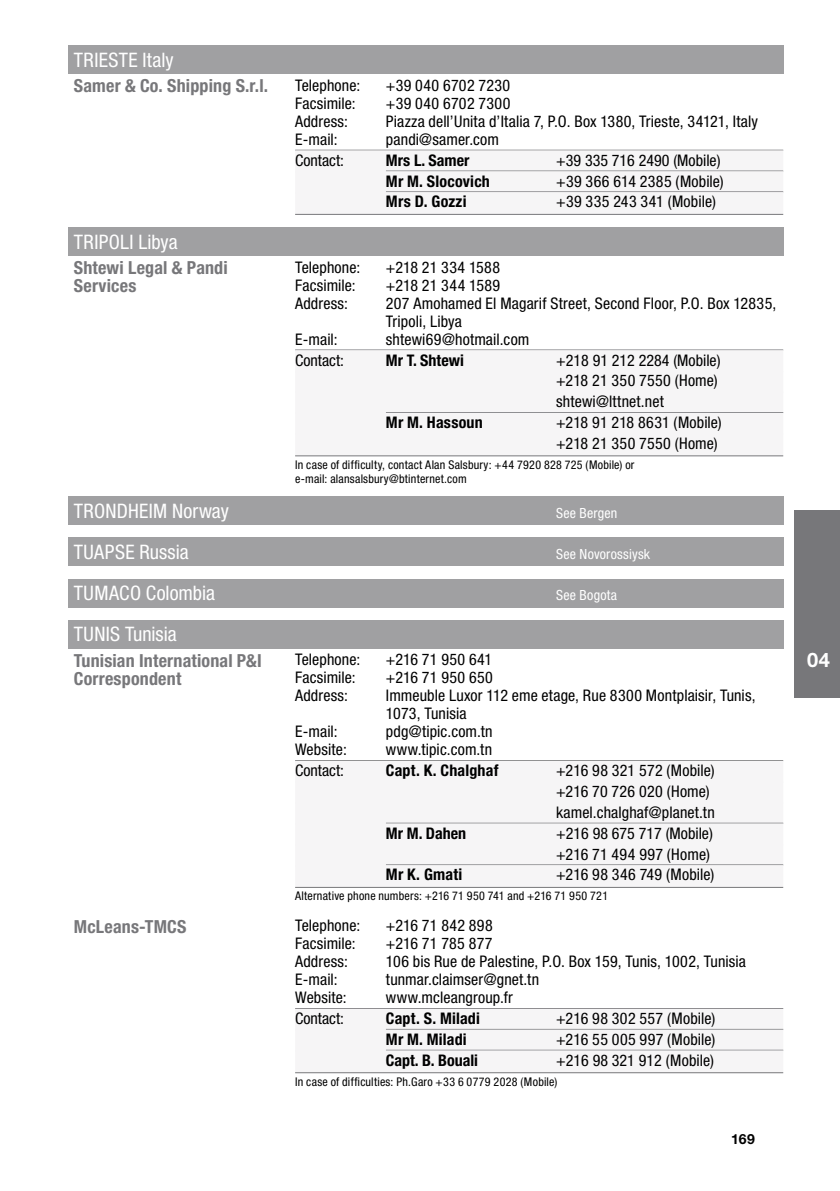
<style>
.page{position:relative;width:840px;height:1191px;background:#fff}
.page>*{position:absolute;margin:0;border:0;box-sizing:border-box;transform-origin:0 0}
.t1{font:condensed 20px "Helvetica Neue LT Std";letter-spacing:.015em;color:#fff}
.t2{font:700 20px "Helvetica Neue LT Std";color:#fff}
.t3{font:700 condensed 18px/18px "Helvetica Neue LT Std";letter-spacing:.01em;color:#77777a}
.t4{font:condensed 16px/20.8px "Helvetica Neue LT Std";letter-spacing:.01em;color:#000}
.t5{font:700 condensed 16px "Helvetica Neue LT Std";letter-spacing:.01em;color:#000}
.t6{font:condensed 14px "Helvetica Neue LT Std";letter-spacing:.015em;color:#fff}
.t7{font:700 14px "Helvetica Neue LT Std";color:#000}
.t8{font:condensed 12px/14px "Helvetica Neue LT Std";letter-spacing:.02em;color:#000}
</style>
<div class="page">
<div style="left:68px;top:45px;width:714px;height:29px;background:#a0a0a2"></div>
<div style="left:295px;top:150px;width:487px;height:22px;background:#f6f5f6"></div>
<div style="left:295px;top:171px;width:487px;height:22px;background:#f6f5f6"></div>
<hr style="left:386px;top:191px;width:396px;height:1px;background:#77777a">
<div style="left:295px;top:192px;width:487px;height:22px;background:#f6f5f6"></div>
<hr style="left:295px;top:214px;width:487px;height:1px;background:#77777a">
<div style="left:68px;top:227px;width:714px;height:29px;background:#a0a0a2"></div>
<div style="left:295px;top:350px;width:487px;height:22px;background:#f6f5f6"></div>
<div style="left:295px;top:371px;width:487px;height:22px;background:#f6f5f6"></div>
<div style="left:295px;top:392px;width:487px;height:22px;background:#f6f5f6"></div>
<hr style="left:386px;top:412px;width:396px;height:1px;background:#77777a">
<div style="left:295px;top:413px;width:487px;height:22px;background:#f6f5f6"></div>
<div style="left:295px;top:433px;width:487px;height:22px;background:#f6f5f6"></div>
<hr style="left:295px;top:455px;width:487px;height:1px;background:#77777a">
<div style="left:68px;top:496px;width:714px;height:29px;background:#a0a0a2"></div>
<div style="left:68px;top:538px;width:714px;height:28px;background:#a0a0a2"></div>
<div style="left:68px;top:579px;width:714px;height:28px;background:#a0a0a2"></div>
<div style="left:68px;top:620px;width:714px;height:28px;background:#a0a0a2"></div>
<hr style="left:295px;top:760px;width:487px;height:1px;background:#77777a">
<div style="left:295px;top:761px;width:487px;height:22px;background:#f6f5f6"></div>
<div style="left:295px;top:782px;width:487px;height:22px;background:#f6f5f6"></div>
<div style="left:295px;top:802px;width:487px;height:22px;background:#f6f5f6"></div>
<div style="left:295px;top:823px;width:487px;height:22px;background:#f6f5f6"></div>
<div style="left:295px;top:844px;width:487px;height:22px;background:#f6f5f6"></div>
<hr style="left:386px;top:864px;width:396px;height:1px;background:#77777a">
<div style="left:295px;top:865px;width:487px;height:22px;background:#f6f5f6"></div>
<hr style="left:295px;top:887px;width:487px;height:1px;background:#77777a">
<div style="left:295px;top:1008px;width:487px;height:22px;background:#f6f5f6"></div>
<div style="left:295px;top:1029px;width:487px;height:22px;background:#f6f5f6"></div>
<hr style="left:386px;top:1049px;width:396px;height:1px;background:#77777a">
<div style="left:295px;top:1050px;width:487px;height:22px;background:#f6f5f6"></div>
<hr style="left:295px;top:1072px;width:487px;height:1px;background:#77777a">
<div style="left:794px;top:510px;width:45px;height:187px;background:#77777a"></div>
<p class="t1" style="left:74px;top:48px;width:101px">TRIESTE Italy</p>
<p class="t3" style="left:74px;top:77px;width:196px">Samer &amp; Co. Shipping S.r.l.</p>
<p class="t4" style="left:295px;top:75px;width:67px">Telephone:</p>
<p class="t4" style="left:386px;top:75px;width:126px">+39 040 6702 7230</p>
<p class="t4" style="left:295px;top:93px;width:62px">Facsimile:</p>
<p class="t4" style="left:386px;top:93px;width:126px">+39 040 6702 7300</p>
<p class="t4" style="left:295px;top:111px;width:54px">Address:</p>
<p class="t4" style="left:386px;top:111px;width:373px">Piazza dell’Unita d’Italia 7, P.O. Box 1380, Trieste, 34121, Italy</p>
<p class="t4" style="left:295px;top:129px;width:44px">E-mail:</p>
<p class="t4" style="left:386px;top:129px;width:114px">pandi@samer.com</p>
<p class="t4" style="left:295px;top:150px;width:50px">Contact:</p>
<p class="t5" style="left:386px;top:150px;width:85px">Mrs L. Samer</p>
<p class="t4" style="left:556px;top:150px;width:166px">+39 335 716 2490 (Mobile)</p>
<p class="t5" style="left:386px;top:171px;width:105px">Mr M. Slocovich</p>
<p class="t4" style="left:556px;top:170px;width:169px">+39 366 614 2385 (Mobile)</p>
<p class="t5" style="left:386px;top:192px;width:82px">Mrs D. Gozzi</p>
<p class="t4" style="left:556px;top:191px;width:161px">+39 335 243 341 (Mobile)</p>
<p class="t1" style="left:74px;top:230px;width:105px">TRIPOLI Libya</p>
<p class="t3" style="left:74px;top:258px;width:155px">Shtewi Legal &amp; Pandi<br>Services</p>
<p class="t4" style="left:295px;top:256px;width:67px">Telephone:</p>
<p class="t4" style="left:386px;top:256px;width:116px">+218 21 334 1588</p>
<p class="t4" style="left:295px;top:274px;width:62px">Facsimile:</p>
<p class="t4" style="left:386px;top:274px;width:116px">+218 21 344 1589</p>
<p class="t4" style="left:295px;top:292px;width:54px">Address:</p>
<p class="t4" style="left:386px;top:294px;width:391px;line-height:18px">207 Amohamed El Magarif Street, Second Floor, P.O. Box 12835,<br>Tripoli, Libya</p>
<p class="t4" style="left:295px;top:328px;width:44px">E-mail:</p>
<p class="t4" style="left:386px;top:328px;width:145px">shtewi69@hotmail.com</p>
<p class="t4" style="left:295px;top:349px;width:50px">Contact:</p>
<p class="t5" style="left:386px;top:350px;width:79px">Mr T. Shtewi</p>
<p class="t4" style="left:556px;top:349px;width:166px">+218 91 212 2284 (Mobile) +218 21 350 7550 (Home) shtewi@lttnet.net</p>
<p class="t5" style="left:386px;top:413px;width:98px">Mr M. Hassoun</p>
<p class="t4" style="left:556px;top:412px;width:167px">+218 91 218 8631 (Mobile) +218 21 350 7550 (Home)</p>
<p class="t8" style="left:295px;top:457px;width:341px">In case of difficulty, contact Alan Salsbury: +44 7920 828 725 (Mobile) or e-mail: alansalsbury@btinternet.com</p>
<p class="t1" style="left:74px;top:499px;width:156px">TRONDHEIM Norway</p>
<p class="t6" style="left:556px;top:505px;width:63px">See Bergen</p>
<p class="t1" style="left:74px;top:540px;width:116px">TUAPSE Russia</p>
<p class="t6" style="left:556px;top:546px;width:95px">See Novorossiysk</p>
<p class="t1" style="left:74px;top:581px;width:143px">TUMACO Colombia</p>
<p class="t6" style="left:556px;top:587px;width:62px">See Bogota</p>
<p class="t1" style="left:74px;top:622px;width:104px">TUNIS Tunisia</p>
<p class="t3" style="left:74px;top:651px;width:189px">Tunisian International P&amp;I<br>Correspondent</p>
<p class="t4" style="left:295px;top:649px;width:67px">Telephone:</p>
<p class="t4" style="left:386px;top:649px;width:108px">+216 71 950 641</p>
<p class="t4" style="left:295px;top:667px;width:62px">Facsimile:</p>
<p class="t4" style="left:386px;top:667px;width:108px">+216 71 950 650</p>
<p class="t4" style="left:295px;top:685px;width:54px">Address:</p>
<p class="t4" style="left:386px;top:686px;width:371px;line-height:18px">Immeuble Luxor 112 eme etage, Rue 8300 Montplaisir, Tunis,<br>1073, Tunisia</p>
<p class="t4" style="left:295px;top:721px;width:44px">E-mail:</p>
<p class="t4" style="left:386px;top:721px;width:108px">pdg@tipic.com.tn</p>
<p class="t4" style="left:295px;top:739px;width:53px">Website:</p>
<p class="t4" style="left:386px;top:739px;width:108px">www.tipic.com.tn</p>
<p class="t4" style="left:295px;top:760px;width:50px">Contact:</p>
<p class="t5" style="left:386px;top:761px;width:114px">Capt. K. Chalghaf</p>
<p class="t4" style="left:556px;top:760px;width:160px">+216 98 321 572 (Mobile) +216 70 726 020 (Home) kamel.chalghaf@planet.tn</p>
<p class="t5" style="left:386px;top:823px;width:82px">Mr M. Dahen</p>
<p class="t4" style="left:556px;top:822px;width:158px">+216 98 675 717 (Mobile) +216 71 494 997 (Home)</p>
<p class="t5" style="left:386px;top:865px;width:78px">Mr K. Gmati</p>
<p class="t4" style="left:556px;top:864px;width:160px">+216 98 346 749 (Mobile)</p>
<p class="t8" style="left:295px;top:889px;width:314px">Alternative phone numbers: +216 71 950 741 and +216 71 950 721</p>
<p class="t3" style="left:74px;top:917px;width:114px">McLeans-TMCS</p>
<p class="t4" style="left:295px;top:915px;width:67px">Telephone:</p>
<p class="t4" style="left:386px;top:915px;width:108px">+216 71 842 898</p>
<p class="t4" style="left:295px;top:933px;width:62px">Facsimile:</p>
<p class="t4" style="left:386px;top:933px;width:108px">+216 71 785 877</p>
<p class="t4" style="left:295px;top:951px;width:54px">Address:</p>
<p class="t4" style="left:386px;top:951px;width:361px">106 bis Rue de Palestine, P.O. Box 159, Tunis, 1002, Tunisia</p>
<p class="t4" style="left:295px;top:969px;width:44px">E-mail:</p>
<p class="t4" style="left:386px;top:969px;width:155px">tunmar.claimser@gnet.tn</p>
<p class="t4" style="left:295px;top:987px;width:53px">Website:</p>
<p class="t4" style="left:386px;top:987px;width:128px">www.mcleangroup.fr</p>
<p class="t4" style="left:295px;top:1008px;width:50px">Contact:</p>
<p class="t5" style="left:386px;top:1008px;width:95px">Capt. S. Miladi</p>
<p class="t4" style="left:556px;top:1008px;width:160px">+216 98 302 557 (Mobile)</p>
<p class="t5" style="left:386px;top:1029px;width:82px">Mr M. Miladi</p>
<p class="t4" style="left:556px;top:1028px;width:161px">+216 55 005 997 (Mobile)</p>
<p class="t5" style="left:386px;top:1050px;width:94px">Capt. B. Bouali</p>
<p class="t4" style="left:556px;top:1049px;width:159px">+216 98 321 912 (Mobile)</p>
<p class="t8" style="left:295px;top:1074px;width:264px">In case of difficulties: Ph.Garo +33 6 0779 2028 (Mobile)</p>
<p class="t7" style="left:730px;top:1130px;width:25px">169</p>
<p class="t2" style="left:806px;top:648px;width:24px">04</p>
</div>
